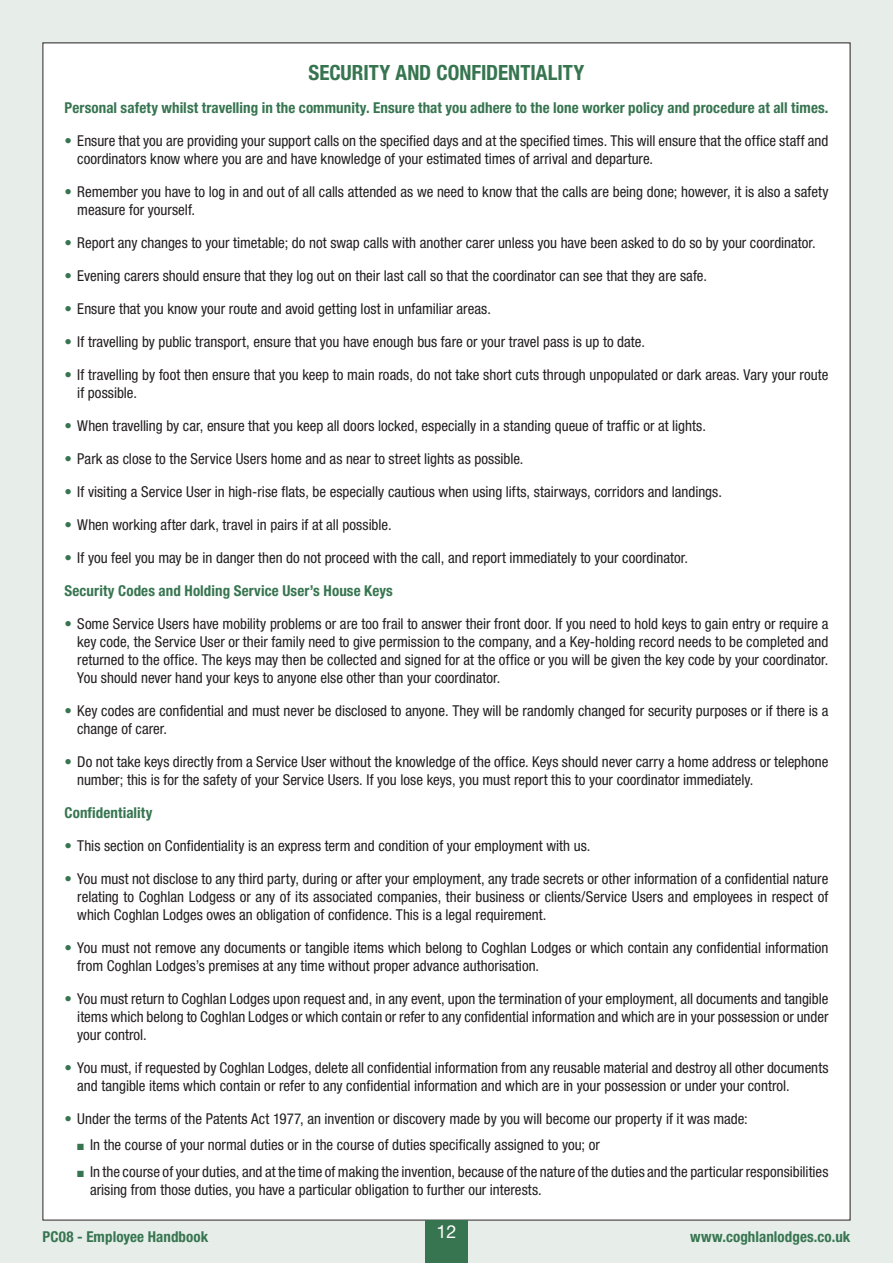
<style>
.page{position:relative;width:893px;height:1263px;background:#e7eeea}
.page>*{position:absolute;margin:0;border:0;box-sizing:border-box;transform-origin:0 0}
.t1{font:700 condensed 21px "Helvetica Neue LT Std";color:#377550}
.t2{font:18px "Helvetica Neue LT Std";color:#fff}
.t3{font:condensed 15px/18px "Helvetica Neue LT Std";color:#231f20}
.t4{font:700 condensed 15px "Helvetica Neue LT Std";letter-spacing:.005em;color:#377550}
.s1{color:#377550}
</style>
<div class="page">
<div style="left:43px;top:43px;width:807px;height:1177px;background:#fff"></div>
<div style="left:425px;top:1220px;width:43px;height:43px;background:#377550"></div>
<h1 class="t1" style="left:308px;top:59px;width:277px">SECURITY AND CONFIDENTIALITY</h1>
<p class="t4" style="left:65px;top:98px;width:765px">Personal safety whilst travelling in the community. Ensure that you adhere to the lone worker policy and procedure at all times.</p>
<p class="t3" style="left:77px;top:131px;width:753px;text-indent:-13px"><span class="s1">•</span> Ensure that you are providing your support calls on the specified days and at the specified times. This will ensure that the office staff and coordinators know where you are and have knowledge of your estimated times of arrival and departure.</p>
<p class="t3" style="left:77px;top:182px;width:753px;text-indent:-13px"><span class="s1">•</span> Remember you have to log in and out of all calls attended as we need to know that the calls are being done; however, it is also a safety measure for yourself.</p>
<p class="t3" style="left:65px;top:233px;width:753px"><span class="s1">•</span> Report any changes to your timetable; do not swap calls with another carer unless you have been asked to do so by your coordinator.</p>
<p class="t3" style="left:65px;top:266px;width:644px"><span class="s1">•</span> Evening carers should ensure that they log out on their last call so that the coordinator can see that they are safe.</p>
<p class="t3" style="left:65px;top:299px;width:428px"><span class="s1">•</span> Ensure that you know your route and avoid getting lost in unfamiliar areas.</p>
<p class="t3" style="left:65px;top:332px;width:582px"><span class="s1">•</span> If travelling by public transport, ensure that you have enough bus fare or your travel pass is up to date.</p>
<p class="t3" style="left:77px;top:365px;width:753px;text-indent:-13px"><span class="s1">•</span> If travelling by foot then ensure that you keep to main roads, do not take short cuts through unpopulated or dark areas. Vary your route if possible.</p>
<p class="t3" style="left:65px;top:416px;width:643px"><span class="s1">•</span> When travelling by car, ensure that you keep all doors locked, especially in a standing queue of traffic or at lights.</p>
<p class="t3" style="left:65px;top:449px;width:460px"><span class="s1">•</span> Park as close to the Service Users home and as near to street lights as possible.</p>
<p class="t3" style="left:65px;top:482px;width:659px"><span class="s1">•</span> If visiting a Service User in high-rise flats, be especially cautious when using lifts, stairways, corridors and landings.</p>
<p class="t3" style="left:65px;top:515px;width:329px"><span class="s1">•</span> When working after dark, travel in pairs if at all possible.</p>
<p class="t3" style="left:65px;top:548px;width:625px"><span class="s1">•</span> If you feel you may be in danger then do not proceed with the call, and report immediately to your coordinator.</p>
<p class="t4" style="left:65px;top:581px;width:330px">Security Codes and Holding Service User’s House Keys</p>
<p class="t3" style="left:77px;top:614px;width:753px;text-align:justify;text-indent:-13px"><span class="s1">•</span> Some Service Users have mobility problems or are too frail to answer their front door. If you need to hold keys to gain entry or require a key code, the Service User or their family need to give permission to the company, and a Key-holding record needs to be completed and returned to the office. The keys may then be collected and signed for at the office or you will be given the key code by your coordinator.<br>You should never hand your keys to anyone else other than your coordinator.</p>
<p class="t3" style="left:77px;top:701px;width:753px;text-indent:-13px"><span class="s1">•</span> Key codes are confidential and must never be disclosed to anyone. They will be randomly changed for security purposes or if there is a change of carer.</p>
<p class="t3" style="left:77px;top:752px;width:753px;text-indent:-13px"><span class="s1">•</span> Do not take keys directly from a Service User without the knowledge of the office. Keys should never carry a home address or telephone number; this is for the safety of your Service Users. If you lose keys, you must report this to your coordinator immediately.</p>
<p class="t4" style="left:65px;top:803px;width:89px">Confidentiality</p>
<p class="t3" style="left:65px;top:836px;width:527px"><span class="s1">•</span> This section on Confidentiality is an express term and condition of your employment with us.</p>
<p class="t3" style="left:77px;top:869px;width:753px;text-align:justify;text-indent:-13px"><span class="s1">•</span> You must not disclose to any third party, during or after your employment, any trade secrets or other information of a confidential nature relating to Coghlan Lodgess or any of its associated companies, their business or clients/Service Users and employees in respect of which Coghlan Lodges owes an obligation of confidence. This is a legal requirement.</p>
<p class="t3" style="left:77px;top:938px;width:753px;text-indent:-13px"><span class="s1">•</span> You must not remove any documents or tangible items which belong to Coghlan Lodges or which contain any confidential information from Coghlan Lodges’s premises at any time without proper advance authorisation.</p>
<p class="t3" style="left:77px;top:989px;width:753px;text-align:justify;text-indent:-13px"><span class="s1">•</span> You must return to Coghlan Lodges upon request and, in any event, upon the termination of your employment, all documents and tangible items which belong to Coghlan Lodges or which contain or refer to any confidential information and which are in your possession or under your control.</p>
<p class="t3" style="left:77px;top:1058px;width:753px;text-indent:-13px"><span class="s1">•</span> You must, if requested by Coghlan Lodges, delete all confidential information from any reusable material and destroy all other documents and tangible items which contain or refer to any confidential information and which are in your possession or under your control.</p>
<p class="t3" style="left:65px;top:1109px;width:685px"><span class="s1">•</span> Under the terms of the Patents Act 1977, an invention or discovery made by you will become our property if it was made:</p>
<p class="t3" style="left:77px;top:1136px;width:524px"><span class="s1">■</span> In the course of your normal duties or in the course of duties specifically assigned to you; or</p>
<p class="t3" style="left:90px;top:1162px;width:740px;text-indent:-13px"><span class="s1">■</span> In the course of your duties, and at the time of making the invention, because of the nature of the duties and the particular responsibilities arising from those duties, you have a particular obligation to further our interests.</p>
<p class="t2" style="left:436px;top:1220px;width:22px">12</p>
<p class="t4" style="left:43px;top:1227px;width:167px">PC08 - Employee Handbook</p>
<p class="t4" style="left:690px;top:1227px;width:162px">www.coghlanlodges.co.uk</p>
</div>
